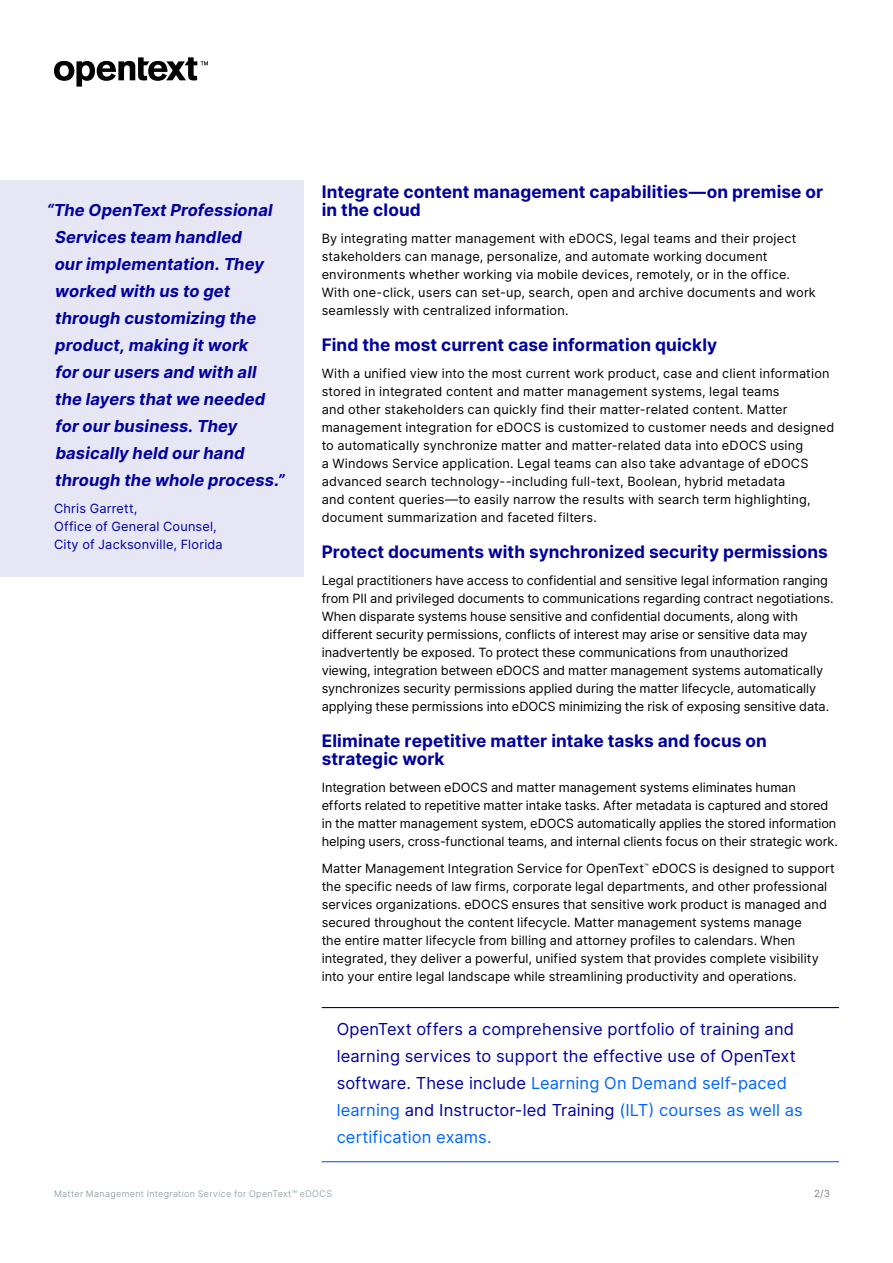
<style>
.page{position:relative;width:893px;height:1263px;background:#fff}
.page>*{position:absolute;margin:0;border:0;box-sizing:border-box;transform-origin:0 0}
.t1{font:700 17.25px/18px "Inter";letter-spacing:.005em;color:#00009f}
.Sidebar_Quote{font:italic 700 16.5px/27px "Inter";letter-spacing:.01em;color:#00009f}
.Inline_callout{font:16.5px/27px "Inter";letter-spacing:.01em;color:#00009f}
.Body{font:12.75px/18px "Inter";letter-spacing:.005em;color:#000}
.Sidebar_Quote_credit{font:12.75px/18px "Inter";letter-spacing:.015em;color:#00009f}
.t2{font:9.75px "Inter";color:#808080}
.t3{font:300 9px "Inter";letter-spacing:.04em;color:#7e929f}
.s1{color:#06f}
</style>
<div class="page">
<svg style="left:54px;top:57px;width:154px;height:30px"></svg>
<div style="left:0;top:180px;width:304px;height:396px;background:#e6e6f5"></div>
<hr style="left:322px;top:1007px;width:517px;height:1px;background:#00009f">
<hr style="left:322px;top:1161px;width:517px;height:1px;background:#06f">
<p class="Sidebar_Quote" style="left:55px;top:196px;width:232px;text-indent:-8px">“The OpenText Professional<br>Services team handled<br>our implementation. They worked with us to get through customizing the product, making it work<br>for our users and with all the layers that we needed for our business. They basically held our hand through the whole process.”</p>
<p class="Sidebar_Quote_credit" style="left:54px;top:499px;width:170px">Chris Garrett,<br>Office of General Counsel,<br>City of Jacksonville, Florida</p>
<h3 class="t1" style="left:322px;top:182px;width:503px">Integrate content management capabilities—on premise or in the cloud</h3>
<p class="Body" style="left:322px;top:229px;width:496px">By integrating matter management with eDOCS, legal teams and their project stakeholders can manage, personalize, and automate working document environments whether working via mobile devices, remotely, or in the office.<br>With one-click, users can set-up, search, open and archive documents and work seamlessly with centralized information.</p>
<h3 class="t1" style="left:322px;top:335px;width:397px">Find the most current case information quickly</h3>
<p class="Body" style="left:322px;top:364px;width:514px">With a unified view into the most current work product, case and client information stored in integrated content and matter management systems, legal teams<br>and other stakeholders can quickly find their matter-related content. Matter management integration for eDOCS is customized to customer needs and designed to automatically synchronize matter and matter-related data into eDOCS using<br>a Windows Service application. Legal teams can also take advantage of eDOCS advanced search technology--including full-text, Boolean, hybrid metadata<br>and content queries—to easily narrow the results with search term highlighting, document summarization and faceted filters.</p>
<h3 class="t1" style="left:322px;top:542px;width:508px">Protect documents with synchronized security permissions</h3>
<p class="Body" style="left:322px;top:571px;width:513px">Legal practitioners have access to confidential and sensitive legal information ranging from PII and privileged documents to communications regarding contract negotiations.<br>When disparate systems house sensitive and confidential documents, along with different security permissions, conflicts of interest may arise or sensitive data may inadvertently be exposed. To protect these communications from unauthorized viewing, integration between eDOCS and matter management systems automatically synchronizes security permissions applied during the matter lifecycle, automatically applying these permissions into eDOCS minimizing the risk of exposing sensitive data.</p>
<h3 class="t1" style="left:322px;top:731px;width:447px">Eliminate repetitive matter intake tasks and focus on strategic work</h3>
<p class="Body" style="left:322px;top:778px;width:518px">Integration between eDOCS and matter management systems eliminates human efforts related to repetitive matter intake tasks. After metadata is captured and stored in the matter management system, eDOCS automatically applies the stored information helping users, cross-functional teams, and internal clients focus on their strategic work.</p>
<p class="Body" style="left:322px;top:859px;width:515px">Matter Management Integration Service for OpenText<sup>™</sup> eDOCS is designed to support the specific needs of law firms, corporate legal departments, and other professional services organizations. eDOCS ensures that sensitive work product is managed and secured throughout the content lifecycle. Matter management systems manage<br>the entire matter lifecycle from billing and attorney profiles to calendars. When integrated, they deliver a powerful, unified system that provides complete visibility into your entire legal landscape while streamlining productivity and operations.</p>
<p class="Inline_callout" style="left:337px;top:1015px;width:468px">OpenText offers a comprehensive portfolio of training and learning services to support the effective use of OpenText software. These include <span class="s1">Learning On Demand self-paced learning</span> and Instructor-led Training <span class="s1">(ILT) courses as well as certification exams.</span></p>
<p class="t3" style="left:54px;top:1187px;width:280px">Matter Management Integration Service for OpenText™ eDOCS</p>
<p class="t2" style="left:814px;top:1186px;width:17px">2/3</p>
</div>
